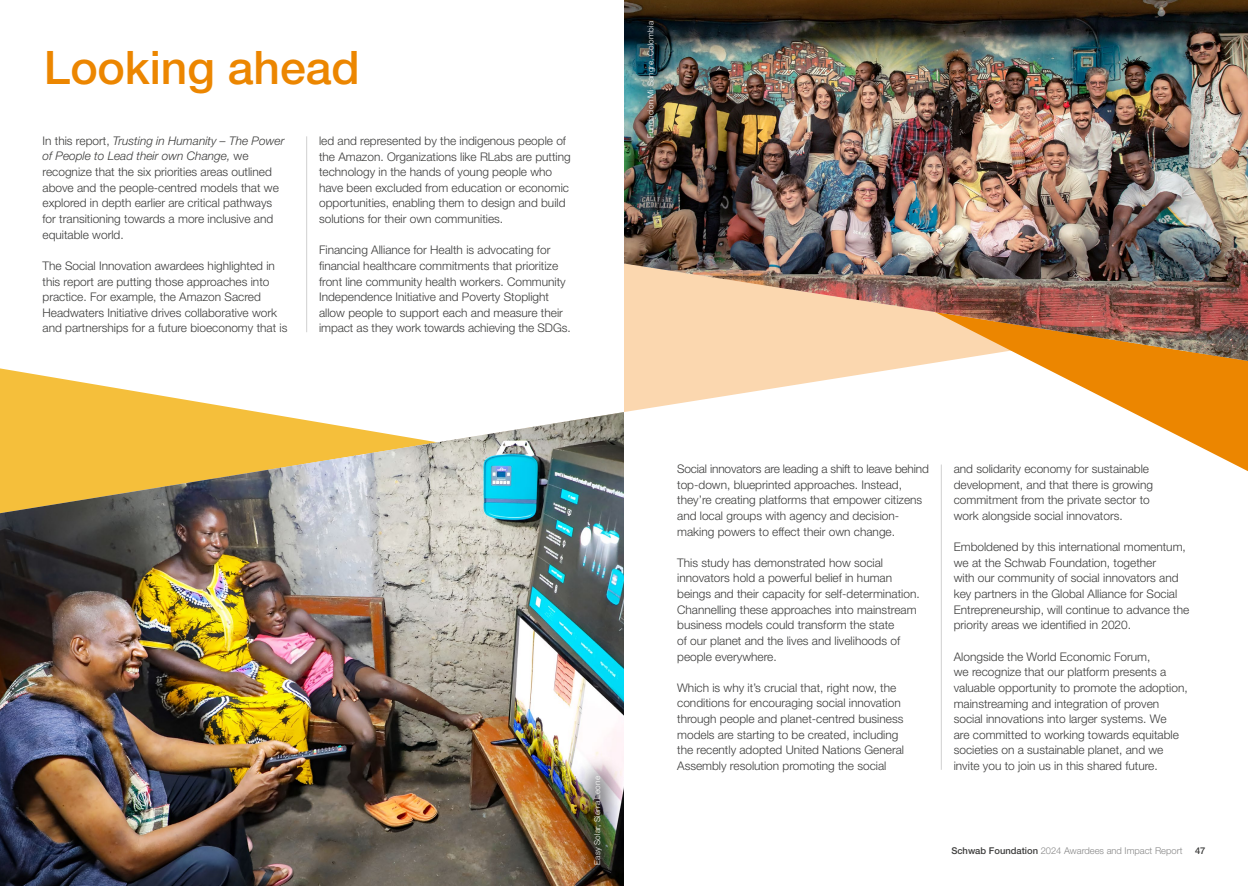
<style>
.page{position:relative;width:1248px;height:886px;background:#fff}
.page>*{position:absolute;margin:0;border:0;box-sizing:border-box;transform-origin:0 0}
.t1{font:500 46.25px "Helvetica Neue LT Pro";color:#ec8600}
.t2{font:300 11.88px/15.6px "Helvetica Neue LT Pro";color:#3c3c3b}
.t3{font:300 9.38px "Helvetica Neue LT Pro";color:#878787}
.t4{font:500 9.38px "Helvetica Neue LT Pro";color:#3c3c3b}
.t5{font:300 8.12px "Helvetica Neue LT Pro";letter-spacing:.02em;color:#fff}
.s1{font-style:italic}
.s2{font-weight:500;color:#3c3c3b}
</style>
<div class="page">
<svg style="left:0;top:368px;width:258px;height:44px"></svg>
<img style="left:0;top:412px;width:624px;height:474px">
<hr style="left:306px;top:136px;width:1px;height:196px;background:#d0d0d0">
<div style="left:572px;top:755px;width:52px;height:131px;background:#000;opacity:.7"></div>
<hr style="left:941px;top:464px;width:1px;height:306px;background:#d0d0d0">
<svg style="left:624px;top:361px;width:198px;height:51px;fill:#fbd7af"></svg>
<svg style="left:822px;top:361px;width:425px;height:110px"></svg>
<img style="left:624px;top:0;width:623px;height:361px">
<img style="left:630px;top:4px;width:44px;height:152px">
<h1 class="t1" style="left:44px;top:40px;width:317px">Looking ahead</h1>
<p class="t2" style="left:43px;top:133px;width:243px">In this report, <span class="s1">Trusting in Humanity – The Power of People to Lead their own Change,</span> we recognize that the six priorities areas outlined above and the people-centred models that we explored in depth earlier are critical pathways for transitioning towards a more inclusive and equitable world.</p>
<p class="t2" style="left:43px;top:258px;width:246px">The Social Innovation awardees highlighted in this report are putting those approaches into practice. For example, the Amazon Sacred Headwaters Initiative drives collaborative work and partnerships for a future bioeconomy that is</p>
<p class="t2" style="left:319px;top:133px;width:253px">led and represented by the indigenous people of the Amazon. Organizations like RLabs are putting technology in the hands of young people who have been excluded from education or economic opportunities, enabling them to design and build solutions for their own communities.</p>
<p class="t2" style="left:319px;top:242px;width:253px">Financing Alliance for Health is advocating for financial healthcare commitments that prioritize front line community health workers. Community Independence Initiative and Poverty Stoplight allow people to support each and measure their impact as they work towards achieving the SDGs.</p>
<p class="t5" style="left:645px;top:138px;width:118px;rotate:-90deg">Fundacion Mi Sangre, Colombia</p>
<p class="t5" style="left:592px;top:865px;width:90px;rotate:-90deg">Easy Solar, Sierra Leone</p>
<p class="t2" style="left:677px;top:461px;width:253px">Social innovators are leading a shift to leave behind top-down, blueprinted approaches. Instead, they’re creating platforms that empower citizens and local groups with agency and decision&shy;making powers to effect their own change.</p>
<p class="t2" style="left:677px;top:554px;width:244px">This study has demonstrated how social innovators hold a powerful belief in human beings and their capacity for self-determination.<br>Channelling these approaches into mainstream business models could transform the state<br>of our planet and the lives and livelihoods of people everywhere.</p>
<p class="t2" style="left:677px;top:679px;width:228px">Which is why it’s crucial that, right now, the conditions for encouraging social innovation through people and planet-centred business models are starting to be created, including the recently adopted United Nations General Assembly resolution promoting the social</p>
<p class="t2" style="left:953px;top:461px;width:201px">and solidarity economy for sustainable development, and that there is growing commitment from the private sector to work alongside social innovators.</p>
<p class="t2" style="left:953px;top:539px;width:237px">Emboldened by this international momentum, we at the Schwab Foundation, together<br>with our community of social innovators and key partners in the Global Alliance for Social Entrepreneurship, will continue to advance the priority areas we identified in 2020.</p>
<p class="t2" style="left:953px;top:648px;width:235px">Alongside the World Economic Forum,<br>we recognize that our platform presents a valuable opportunity to promote the adoption, mainstreaming and integration of proven social innovations into larger systems. We<br>are committed to working towards equitable societies on a sustainable planet, and we invite you to join us in this shared future.</p>
<p class="t3" style="left:951px;top:845px;width:232px"><span class="s2">Schwab Foundation</span> 2024 Awardees and Impact Report</p>
<p class="t4" style="left:1194px;top:845px;width:12px">47</p>
</div>
